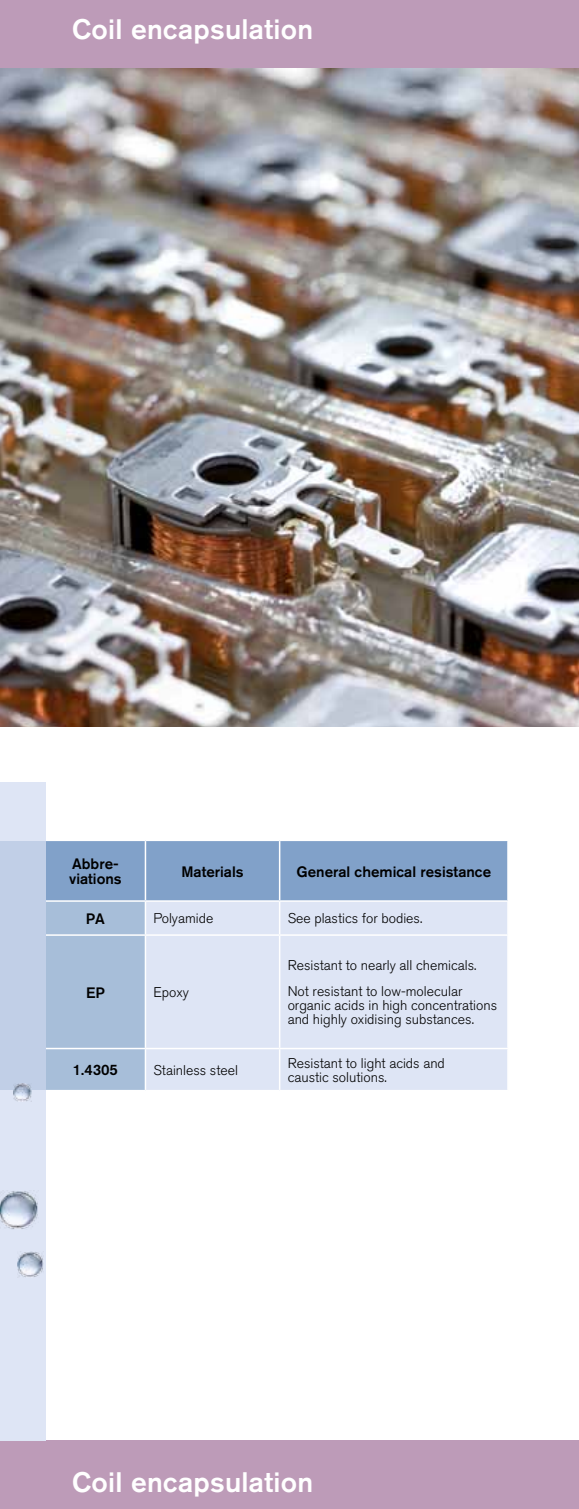
<style>
.page{position:relative;width:579px;height:1509px;background:#fff}
.page>*{position:absolute;margin:0;border:0;box-sizing:border-box;transform-origin:0 0}
.t1{font:500 28px "Akzidenz Grotesk BQ";letter-spacing:.01em;color:#fff}
.t2{font:500 15px/15px "Akzidenz Grotesk BQ";color:#000}
.t3{font:300 14px/14px "Akzidenz Grotesk BQ";color:#000}
</style>
<div class="page">
<div style="left:0;top:1440px;width:578px;height:68px;background:#bd9bb8"></div>
<div style="left:0;top:0;width:578px;height:68px;background:#bd9bb8"></div>
<img style="left:0;top:68px;width:578px;height:658px">
<svg style="left:45px;top:841px;width:462px;height:248px;background:#91adcf"></svg>
<div style="left:146px;top:901px;width:361px;height:188px;background:#dee5f5"></div>
<hr style="left:145px;top:841px;width:1px;height:59px;background:#fff">
<hr style="left:279px;top:841px;width:1px;height:59px;background:#fff">
<hr style="left:45px;top:900px;width:100px;height:1px;background:#fff">
<hr style="left:45px;top:934px;width:100px;height:1px;background:#fff">
<hr style="left:45px;top:1047px;width:100px;height:2px;background:#fff">
<hr style="left:145px;top:901px;width:1px;height:33px;background:#fff">
<hr style="left:279px;top:901px;width:1px;height:33px;background:#fff">
<hr style="left:145px;top:935px;width:1px;height:112px;background:#fff">
<hr style="left:279px;top:935px;width:1px;height:112px;background:#fff">
<hr style="left:145px;top:1049px;width:1px;height:40px;background:#fff">
<hr style="left:279px;top:1049px;width:1px;height:40px;background:#fff">
<hr style="left:145px;top:900px;width:134px;height:1px;background:#fff">
<hr style="left:279px;top:900px;width:229px;height:1px;background:#fff">
<hr style="left:145px;top:934px;width:134px;height:1px;background:#fff">
<hr style="left:279px;top:934px;width:229px;height:1px;background:#fff">
<hr style="left:145px;top:1047px;width:134px;height:2px;background:#fff">
<hr style="left:279px;top:1047px;width:229px;height:2px;background:#fff">
<div style="left:0;top:782px;width:45px;height:658px;background:#dee5f5"></div>
<div style="left:0;top:841px;width:45px;height:248px;background:#c1cfe7"></div>
<img style="left:0;top:1190px;width:38px;height:38px">
<img style="left:17px;top:1251px;width:27px;height:26px">
<img style="left:14px;top:1083px;width:18px;height:18px">
<h1 class="t1" style="left:72px;top:12px;width:242px">Coil encapsulation</h1>
<p class="t2" style="left:69px;top:855px;width:54px">Abbre&shy;viations</p>
<p class="t2" style="left:181px;top:863px;width:64px">Materials</p>
<p class="t2" style="left:296px;top:863px;width:196px">General chemical resistance</p>
<p class="t2" style="left:86px;top:910px;width:21px">PA</p>
<p class="t3" style="left:153px;top:911px;width:61px">Polyamide</p>
<p class="t3" style="left:287px;top:911px;width:136px">See plastics for bodies.</p>
<p class="t2" style="left:86px;top:984px;width:20px">EP</p>
<p class="t3" style="left:153px;top:985px;width:37px">Epoxy</p>
<p class="t3" style="left:287px;top:952px;width:190px;line-height:25.4px">Resistant to nearly all chemicals.<br>Not resistant to low-molecular</p>
<p class="t3" style="left:287px;top:997px;width:211px">organic acids in high concentrations and highly oxidising substances.</p>
<p class="t2" style="left:73px;top:1062px;width:47px">1.4305</p>
<p class="t3" style="left:153px;top:1063px;width:86px">Stainless steel</p>
<p class="t3" style="left:287px;top:1056px;width:159px">Resistant to light acids and caustic solutions.</p>
<h1 class="t1" style="left:72px;top:1464px;width:242px">Coil encapsulation</h1>
</div>
